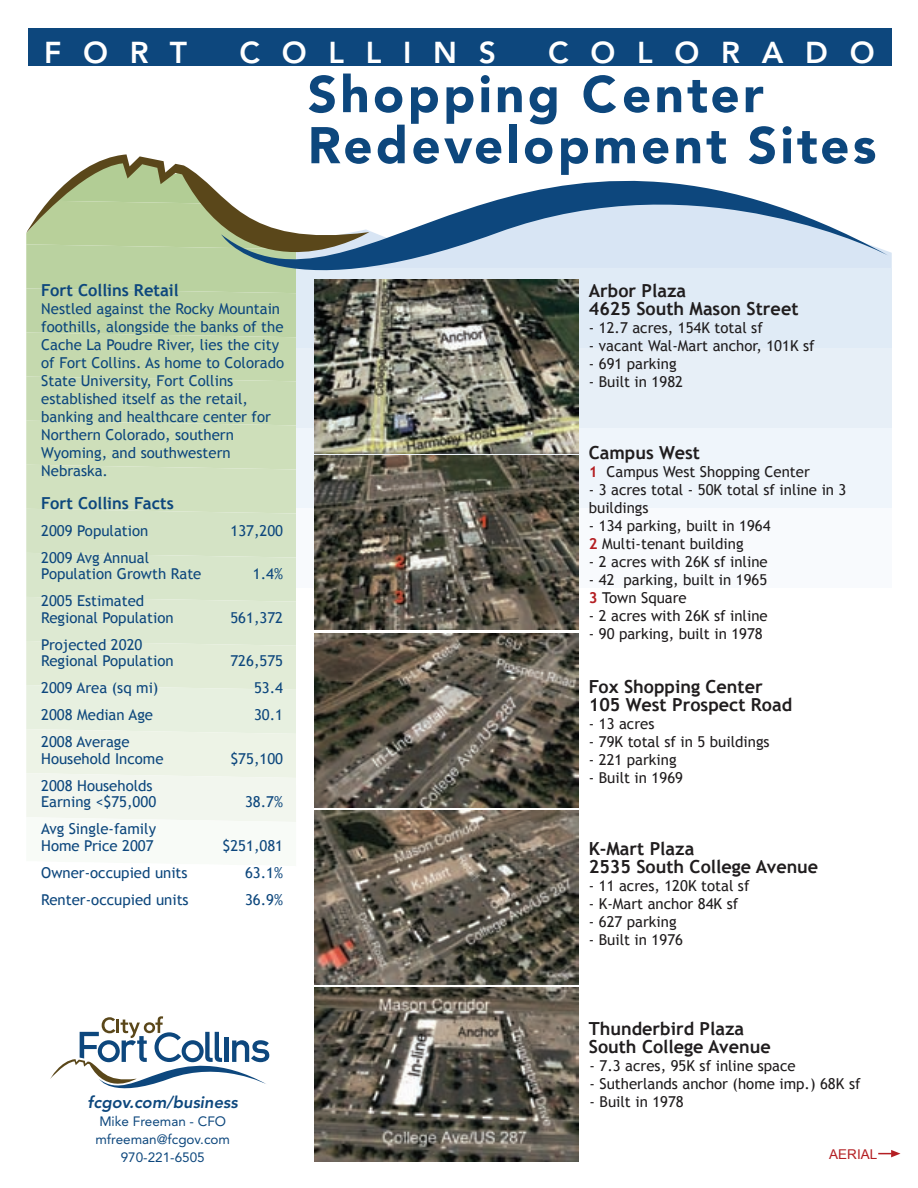
<style>
.page{position:relative;width:918px;height:1188px;background:#fff}
.page>*{position:absolute;margin:0;border:0;box-sizing:border-box;transform-origin:0 0}
.t1{font:800 30px "Avenir";letter-spacing:.725em;color:#fff}
.t2{font:700 18px/18px "Trebuchet MS";color:#201d1e}
.t3{font:700 16.5px "Trebuchet MS";color:#0d477d}
.t4{font:italic 800 16.5px "Avenir";color:#0d477d}
.t5{font:15px/18px "Trebuchet MS";color:#0d477d}
.t6{font:15px/18px "Trebuchet MS";color:#201d1e}
.t7{font:13.5px/18px "Avenir";color:#0d477d;text-align:center}
.t8{font:13.5px "Arial";color:#b41f23}
.s1{font-weight:700;color:#b41f23}
</style>
<div class="page">
<div style="left:28px;top:28px;width:864px;height:37px;background:#0d477d"></div>
<div style="left:296px;top:268px;width:596px;height:80px;background:#e0ebf6"></div>
<div style="left:296px;top:348px;width:596px;height:80px;background:#e7eff7"></div>
<div style="left:296px;top:428px;width:596px;height:80px;background:#eff5fb"></div>
<div style="left:296px;top:508px;width:596px;height:80px;background:#f8fafd"></div>
<svg style="left:26px;top:304px;width:270px;height:785px"></svg>
<svg style="left:26px;top:154px;width:195px;height:150px;background:#bacca0"></svg>
<svg style="left:221px;top:65px;width:668px;height:277px"></svg>
<svg style="left:878px;top:1150px;width:23px;height:7px"></svg>
<svg style="left:311px;top:127px;width:60px;height:37px"></svg>
<svg style="left:378px;top:125px;width:27px;height:39px"></svg>
<svg style="left:413px;top:138px;width:88px;height:26px"></svg>
<div style="left:509px;top:125px;width:8px;height:38px;background:#0d477d"></div>
<svg style="left:525px;top:138px;width:27px;height:26px"></svg>
<svg style="left:561px;top:138px;width:27px;height:37px"></svg>
<svg style="left:596px;top:138px;width:39px;height:25px"></svg>
<svg style="left:643px;top:138px;width:25px;height:26px"></svg>
<svg style="left:676px;top:138px;width:24px;height:25px"></svg>
<svg style="left:707px;top:131px;width:19px;height:33px"></svg>
<svg style="left:749px;top:126px;width:26px;height:38px"></svg>
<svg style="left:783px;top:126px;width:65px;height:38px"></svg>
<svg style="left:854px;top:138px;width:21px;height:26px"></svg>
<svg style="left:309px;top:75px;width:26px;height:38px"></svg>
<svg style="left:343px;top:74px;width:24px;height:38px"></svg>
<svg style="left:375px;top:87px;width:27px;height:26px"></svg>
<svg style="left:411px;top:87px;width:27px;height:37px"></svg>
<svg style="left:447px;top:87px;width:27px;height:37px"></svg>
<svg style="left:481px;top:75px;width:9px;height:37px"></svg>
<svg style="left:498px;top:87px;width:24px;height:25px"></svg>
<svg style="left:530px;top:87px;width:27px;height:37px"></svg>
<svg style="left:584px;top:75px;width:32px;height:38px"></svg>
<svg style="left:624px;top:87px;width:25px;height:26px"></svg>
<svg style="left:657px;top:87px;width:24px;height:25px"></svg>
<svg style="left:688px;top:80px;width:50px;height:33px"></svg>
<svg style="left:746px;top:87px;width:17px;height:25px"></svg>
<img style="left:314px;top:279px;width:265px;height:175px">
<img style="left:314px;top:456px;width:265px;height:174px">
<img style="left:314px;top:811px;width:265px;height:174px">
<img style="left:314px;top:988px;width:265px;height:174px">
<img style="left:314px;top:633px;width:265px;height:174px">
<h1 class="t1" style="left:44px;top:35px;width:144px">FORT</h1>
<h1 class="t1" style="left:240px;top:35px;width:258px">COLLINS</h1>
<h1 class="t1" style="left:548px;top:35px;width:328px">COLORADO</h1>
<p class="t3" style="left:41px;top:279px;width:139px">Fort Collins Retail</p>
<p class="t5" style="left:41px;top:300px;width:244px">Nestled against the Rocky Mountain foothills, alongside the banks of the<br>Cache La Poudre River, lies the city of Fort Collins. As home to Colorado<br>State University, Fort Collins established itself as the retail, banking and healthcare center for<br>Northern Colorado, southern<br>Wyoming, and southwestern<br>Nebraska.</p>
<p class="t3" style="left:41px;top:492px;width:134px">Fort Collins Facts</p>
<p class="t5" style="left:41px;top:522px;width:109px">2009 Population</p>
<p class="t5" style="left:230px;top:522px;width:54px">137,200</p>
<p class="t5" style="left:41px;top:549px;width:162px;line-height:16.5px">2009 Avg Annual<br>Population Growth Rate</p>
<p class="t5" style="left:253px;top:565px;width:32px">1.4%</p>
<p class="t5" style="left:41px;top:593px;width:134px;line-height:16.5px">2005 Estimated<br>Regional Population</p>
<p class="t5" style="left:41px;top:636px;width:134px;line-height:16.5px">Projected 2020<br>Regional Population</p>
<p class="t5" style="left:230px;top:609px;width:54px">561,372</p>
<p class="t5" style="left:230px;top:652px;width:54px">726,575</p>
<p class="t5" style="left:41px;top:679px;width:119px">2009 Area (sq mi)</p>
<p class="t5" style="left:254px;top:679px;width:31px">53.4</p>
<p class="t5" style="left:41px;top:706px;width:113px">2008 Median Age</p>
<p class="t5" style="left:254px;top:706px;width:31px">30.1</p>
<p class="t5" style="left:41px;top:734px;width:124px;line-height:16.5px">2008 Average<br>Household Income</p>
<p class="t5" style="left:230px;top:750px;width:54px">$75,100</p>
<p class="t5" style="left:41px;top:777px;width:116px;line-height:16.5px">2008 Households<br>Earning &lt;$75,000</p>
<p class="t5" style="left:41px;top:821px;width:116px;line-height:16.5px">Avg Single-family<br>Home Price 2007</p>
<p class="t5" style="left:245px;top:793px;width:40px">38.7%</p>
<p class="t5" style="left:223px;top:837px;width:62px">$251,081</p>
<p class="t5" style="left:41px;top:864px;width:148px">Owner-occupied units</p>
<p class="t5" style="left:245px;top:864px;width:40px">63.1%</p>
<p class="t5" style="left:41px;top:891px;width:149px">Renter-occupied units</p>
<p class="t5" style="left:245px;top:891px;width:40px">36.9%</p>
<p class="t2" style="left:589px;top:282px;width:211px">Arbor Plaza<br>4625 South Mason Street</p>
<p class="t6" style="left:589px;top:319px;width:176px">- 12.7 acres, 154K total sf</p>
<p class="t6" style="left:589px;top:337px;width:228px">- vacant Wal-Mart anchor, 101K sf</p>
<p class="t6" style="left:589px;top:355px;width:89px">- 691 parking</p>
<p class="t6" style="left:589px;top:373px;width:96px">- Built in 1982</p>
<p class="t2" style="left:589px;top:444px;width:113px">Campus West</p>
<p class="t6" style="left:589px;top:463px;width:223px"><span class="s1">1</span> Campus West Shopping Center</p>
<p class="t6" style="left:589px;top:481px;width:259px">- 3 acres total - 50K total sf inline in 3 buildings</p>
<p class="t6" style="left:589px;top:517px;width:183px">- 134 parking, built in 1964<br><span class="s1">2</span> Multi-tenant building</p>
<p class="t6" style="left:589px;top:553px;width:180px">- 2 acres with 26K sf inline</p>
<p class="t6" style="left:589px;top:571px;width:180px">- 42 parking, built in 1965<br><span class="s1">3</span> Town Square</p>
<p class="t6" style="left:589px;top:607px;width:180px">- 2 acres with 26K sf inline</p>
<p class="t6" style="left:589px;top:625px;width:176px">- 90 parking, built in 1978</p>
<p class="t2" style="left:589px;top:678px;width:205px">Fox Shopping Center<br>105 West Prospect Road</p>
<p class="t6" style="left:589px;top:715px;width:67px">- 13 acres</p>
<p class="t6" style="left:589px;top:733px;width:182px">- 79K total sf in 5 buildings</p>
<p class="t6" style="left:589px;top:751px;width:89px">- 221 parking</p>
<p class="t6" style="left:589px;top:769px;width:96px">- Built in 1969</p>
<p class="t2" style="left:589px;top:840px;width:231px">K-Mart Plaza<br>2535 South College Avenue</p>
<p class="t6" style="left:589px;top:877px;width:162px">- 11 acres, 120K total sf</p>
<p class="t6" style="left:589px;top:895px;width:151px">- K-Mart anchor 84K sf</p>
<p class="t6" style="left:589px;top:913px;width:89px">- 627 parking</p>
<p class="t6" style="left:589px;top:931px;width:96px">- Built in 1976</p>
<p class="t2" style="left:589px;top:1020px;width:183px">Thunderbird Plaza<br>South College Avenue</p>
<p class="t6" style="left:590px;top:1057px;width:208px">- 7.3 acres, 95K sf inline space</p>
<p class="t6" style="left:590px;top:1075px;width:273px">- Sutherlands anchor (home imp.) 68K sf</p>
<p class="t4" style="left:88px;top:1093px;width:152px">fcgov.com/business</p>
<p class="t6" style="left:590px;top:1093px;width:96px">- Built in 1978</p>
<p class="t7" style="left:95px;top:1113px;width:136px">Mike Freeman - CFO mfreeman@fcgov.com<br>970-221-6505</p>
<p class="t8" style="left:829px;top:1147px;width:50px">AERIAL</p>
</div>
